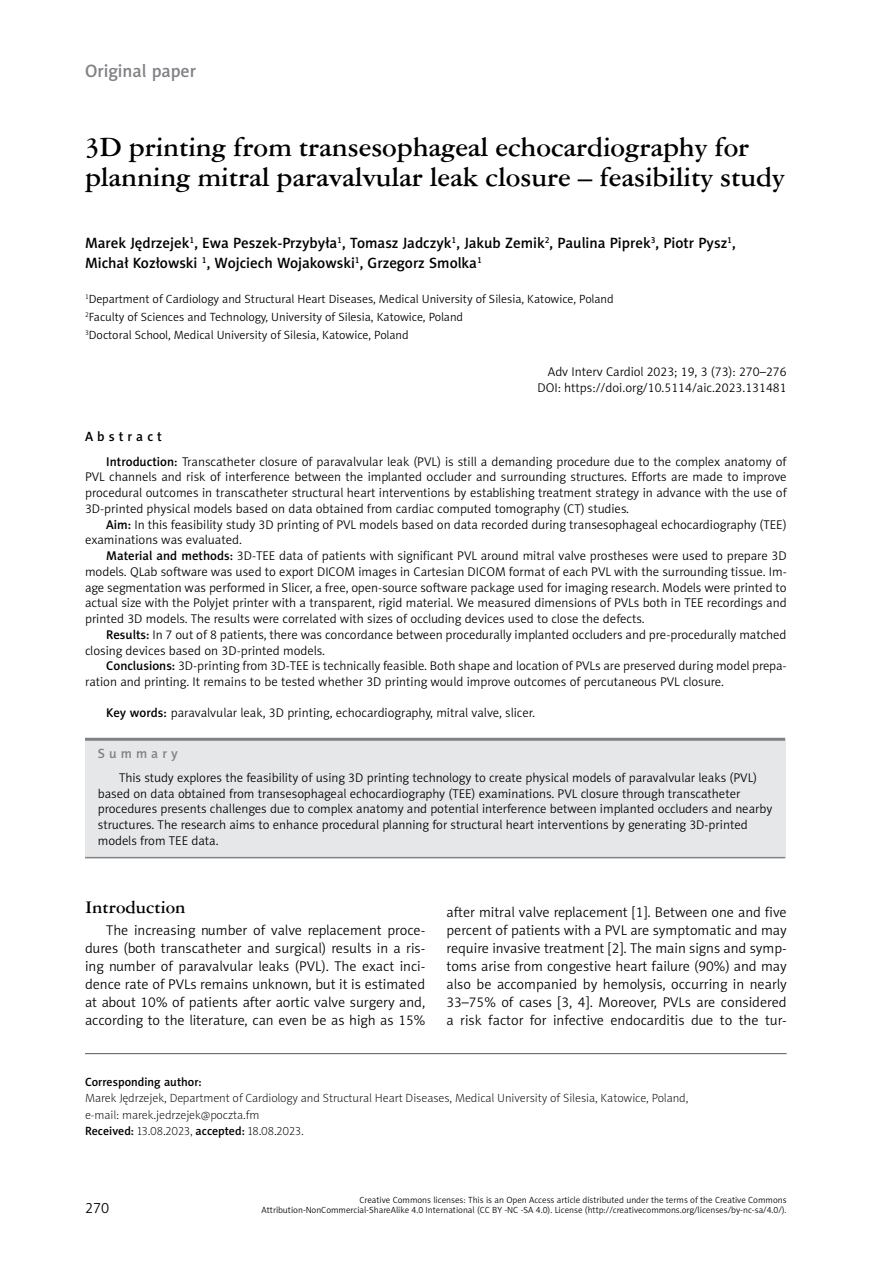
<style>
.page{position:relative;width:893px;height:1263px;background:#fff}
.page>*{position:absolute;margin:0;border:0;box-sizing:border-box;transform-origin:0 0}
.t1{font:700 25.5px/30px "Ameri Garmnd PL";letter-spacing:-.01em;color:#000}
.t2{font:18px "Naomi Sans EFN Medium";color:#808285}
.t3{font:700 16.5px "Ameri Garmnd PL";color:#000}
.t4{font:15px/19.5px "Naomi Sans EFN Medium";color:#000}
.t5{font:15px "Naomi Sans EFN Light";color:#000}
.t6{font:14.25px/18px "Naomi Sans EFN Light";color:#000;text-align:justify}
.t7{font:13.5px "Naomi Sans EFN Medium";letter-spacing:.3em;color:#000}
.t8{font:13.5px "Naomi Sans EFN Medium";letter-spacing:.3em;color:#808285}
.t9{font:12.75px/15.8px "Naomi Sans EFN Light";color:#000}
.t10{font:12px/18px "Naomi Sans EFN Light";color:#000}
.t11{font:12px/16.5px "Naomi Sans EFN Thin";color:#000}
.t12{font:12px "Naomi Sans EFN Medium";color:#000}
.t13{font:9px/10.5px "Naomi Sans EFN Light";color:#000;text-align:right}
.s1{font-family:"Naomi Sans EFN Medium"}
</style>
<div class="page">
<hr style="left:85px;top:1053px;width:702px;height:1px;background:#58595b">
<div style="left:85px;top:739px;width:700px;height:119px;background:#e6e7e8"></div>
<hr style="left:85px;top:738px;width:700px;height:3px;background:#808285">
<hr style="left:85px;top:857px;width:700px;height:1px;background:#808285">
<h2 class="t2" style="left:85px;top:60px;width:113px">Original paper</h2>
<h1 class="t1" style="left:85px;top:131px;width:701px">3D printing from transesophageal echocardiography for planning mitral paravalvular leak closure – feasibility study</h1>
<p class="t4" style="left:85px;top:233px;width:652px">Marek Jędrzejek<sup>1</sup>, Ewa Peszek-Przybyła<sup>1</sup>, Tomasz Jadczyk<sup>1</sup>, Jakub Zemik<sup>2</sup>, Paulina Piprek<sup>3</sup>, Piotr Pysz<sup>1</sup>,<br>Michał Kozłowski <sup>1</sup>, Wojciech Wojakowski<sup>1</sup>, Grzegorz Smolka<sup>1</sup></p>
<p class="t10" style="left:85px;top:290px;width:530px"><sup>1</sup>Department of Cardiology and Structural Heart Diseases, Medical University of Silesia, Katowice, Poland<br><sup>2</sup>Faculty of Sciences and Technology, University of Silesia, Katowice, Poland<br><sup>3</sup>Doctoral School, Medical University of Silesia, Katowice, Poland</p>
<p class="t9" style="left:537px;top:364px;width:251px;text-align:right">Adv Interv Cardiol 2023; 19, 3 (73): 270–276<br>DOI: https://doi.org/10.5114/aic.2023.131481</p>
<p class="t7" style="left:85px;top:429px;width:78px">Abstract</p>
<p class="t9" style="left:85px;top:453px;width:703px;text-align:justify;text-indent:21px"><span class="s1">Introduction:</span> Transcatheter closure of paravalvular leak (PVL) is still a demanding procedure due to the complex anatomy of PVL channels and risk of interference between the implanted occluder and surrounding structures. Efforts are made to improve procedural outcomes in transcatheter structural heart interventions by establishing treatment strategy in advance with the use of 3D-printed physical models based on data obtained from cardiac computed tomography (CT) studies.</p>
<p class="t9" style="left:85px;top:516px;width:703px;text-indent:21px"><span class="s1">Aim:</span> In this feasibility study 3D printing of PVL models based on data recorded during transesophageal echocardiography (TEE) examinations was evaluated.</p>
<p class="t9" style="left:85px;top:548px;width:703px;text-align:justify;text-indent:21px"><span class="s1">Material and methods:</span> 3D-TEE data of patients with significant PVL around mitral valve prostheses were used to prepare 3D models. QLab software was used to export DICOM images in Cartesian DICOM format of each PVL with the surrounding tissue. Im&shy;age segmentation was performed in Slicer, a free, open-source software package used for imaging research. Models were printed to actual size with the Polyjet printer with a transparent, rigid material. We measured dimensions of PVLs both in TEE recordings and printed 3D models. The results were correlated with sizes of occluding devices used to close the defects.</p>
<p class="t9" style="left:85px;top:627px;width:703px;text-indent:21px"><span class="s1">Results:</span> In 7 out of 8 patients, there was concordance between procedurally implanted occluders and pre-procedurally matched closing devices based on 3D-printed models.</p>
<p class="t9" style="left:85px;top:658px;width:703px;text-indent:21px"><span class="s1">Conclusions:</span> 3D-printing from 3D-TEE is technically feasible. Both shape and location of PVLs are preserved during model prepa&shy;ration and printing. It remains to be tested whether 3D printing would improve outcomes of percutaneous PVL closure.</p>
<p class="t9" style="left:106px;top:705px;width:430px"><span class="s1">Key words:</span> paravalvular leak, 3D printing, echocardiography, mitral valve, slicer.</p>
<p class="t8" style="left:98px;top:745px;width:82px">Summary</p>
<p class="t9" style="left:98px;top:770px;width:676px;text-indent:21px">This study explores the feasibility of using 3D printing technology to create physical models of paravalvular leaks (PVL) based on data obtained from transesophageal echocardiography (TEE) examinations. PVL closure through transcatheter procedures presents challenges due to complex anatomy and potential interference between implanted occluders and nearby structures. The research aims to enhance procedural planning for structural heart interventions by generating 3D-printed models from TEE data.</p>
<p class="t3" style="left:85px;top:895px;width:102px">Introduction</p>
<p class="t6" style="left:85px;top:921px;width:342px;text-indent:21px">The increasing number of valve replacement proce&shy;dures (both transcatheter and surgical) results in a ris&shy;ing number of paravalvular leaks (PVL). The exact inci&shy;dence rate of PVLs remains unknown, but it is estimated at about 10% of patients after aortic valve surgery and, according to the literature, can even be as high as 15%</p>
<p class="t6" style="left:446px;top:903px;width:342px">after mitral valve replacement [1]. Between one and five percent of patients with a PVL are symptomatic and may require invasive treatment [2]. The main signs and symp&shy;toms arise from congestive heart failure (90%) and may also be accompanied by hemolysis, occurring in nearly 33–75% of cases [3, 4]. Moreover, PVLs are considered a risk factor for infective endocarditis due to the tur-</p>
<p class="t12" style="left:85px;top:1075px;width:118px">Corresponding author:</p>
<p class="t11" style="left:85px;top:1090px;width:605px">Marek Jędrzejek, Department of Cardiology and Structural Heart Diseases, Medical University of Silesia, Katowice, Poland, e-mail: marek.jedrzejek@poczta.fm<br><span class="s1">Received:</span> 13.08.2023, <span class="s1">accepted:</span> 18.08.2023.</p>
<p class="t5" style="left:85px;top:1199px;width:26px">270</p>
<p class="t13" style="left:262px;top:1194px;width:527px">Creative Commons licenses: This is an Open Access article distributed under the terms of the Creative Commons<br>Attribution-NonCommercial-ShareAlike 4.0 International (CC BY -NC -SA 4.0). License (http://creativecommons.org/licenses/by-nc-sa/4.0/).</p>
</div>
